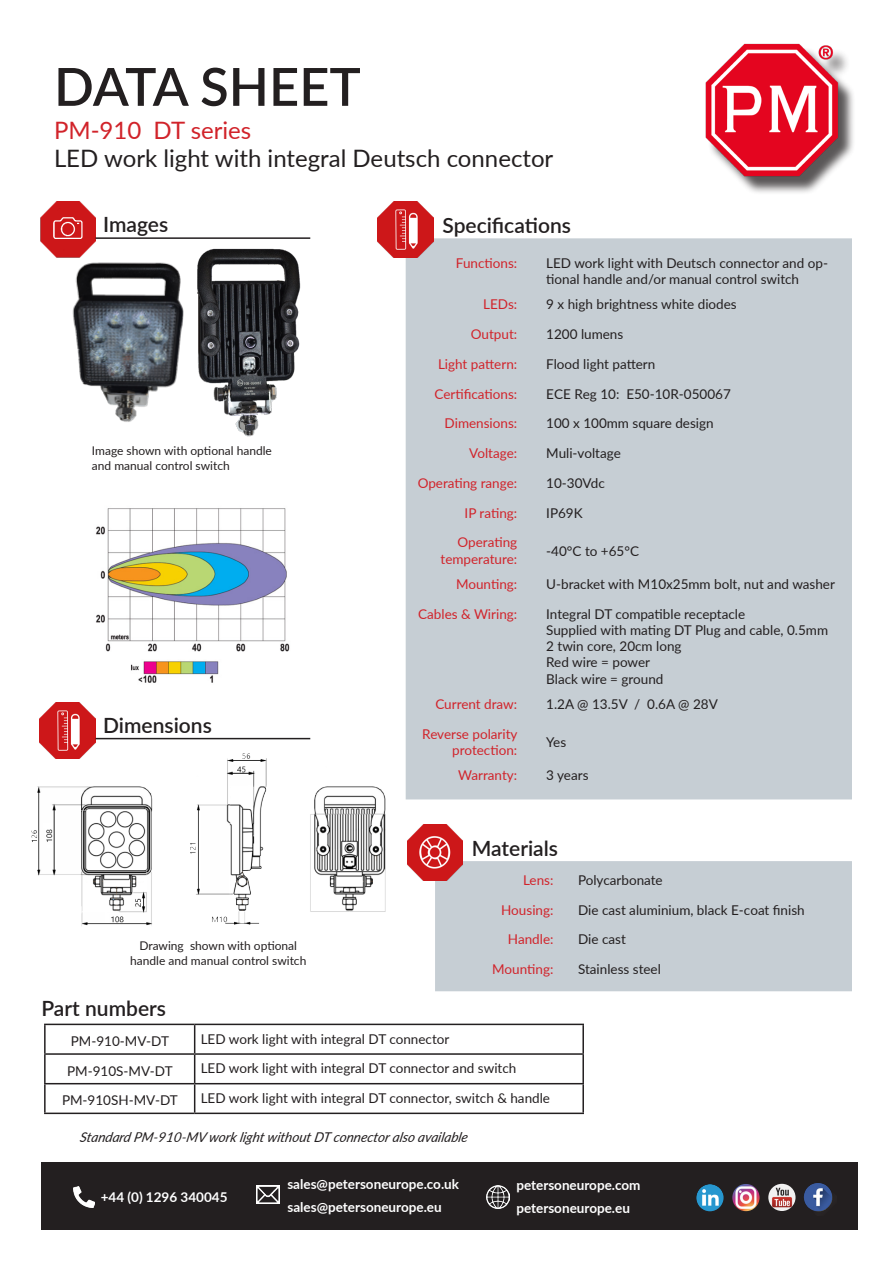
<style>
.page{position:relative;width:893px;height:1263px;background:#fff}
.page>*{position:absolute;margin:0;border:0;box-sizing:border-box;transform-origin:0 0}
.t1{font:600 52.5px "Lato";color:#231f20}
.t2{font:24px "Lato";color:#231f20}
.t3{font:24px "Lato";color:#d1232a}
.t4{font:600 21px "Lato";color:#231f20}
.t5{font:13.5px/16.2px "Lato";color:#231f20}
.t6{font:13.5px/16.2px "Lato";color:#d1232a;text-align:right}
.t7{font:700 13.5px "Lato";color:#fff}
.t8{font:italic 13.5px "Lato";color:#231f20}
.t9{font:12px/14.4px "Lato";color:#231f20}
</style>
<div class="page">
<img style="left:705px;top:43px;width:148px;height:150px">
<img style="left:40px;top:202px;width:56px;height:55px">
<hr style="left:96px;top:237px;width:214px;height:2px;background:#231f20">
<div style="left:406px;top:238px;width:446px;height:561px;background:#c6ced4"></div>
<img style="left:378px;top:202px;width:56px;height:55px">
<div style="left:435px;top:861px;width:417px;height:130px;background:#c6ced4"></div>
<img style="left:407px;top:825px;width:56px;height:56px">
<hr style="left:44px;top:1024px;width:151px;height:1px;background:#231f20">
<hr style="left:44px;top:1025px;width:2px;height:28px;background:#231f20">
<hr style="left:195px;top:1024px;width:389px;height:1px;background:#231f20">
<hr style="left:582px;top:1025px;width:2px;height:28px;background:#231f20">
<hr style="left:44px;top:1053px;width:151px;height:2px;background:#231f20">
<hr style="left:44px;top:1055px;width:2px;height:28px;background:#231f20">
<hr style="left:195px;top:1053px;width:389px;height:2px;background:#231f20">
<hr style="left:582px;top:1055px;width:2px;height:28px;background:#231f20">
<hr style="left:44px;top:1083px;width:151px;height:1px;background:#231f20">
<hr style="left:44px;top:1084px;width:2px;height:28px;background:#231f20">
<hr style="left:195px;top:1083px;width:389px;height:1px;background:#231f20">
<svg style="left:194px;top:1025px;width:1px;height:87px"></svg>
<hr style="left:582px;top:1084px;width:2px;height:28px;background:#231f20">
<hr style="left:44px;top:1112px;width:151px;height:2px;background:#231f20">
<hr style="left:195px;top:1112px;width:389px;height:2px;background:#231f20">
<img style="left:96px;top:508px;width:194px;height:175px">
<img style="left:40px;top:702px;width:56px;height:46px">
<hr style="left:96px;top:738px;width:214px;height:1px;background:#231f20">
<img style="left:62px;top:251px;width:122px;height:171px">
<img style="left:197px;top:248px;width:104px;height:189px">
<img style="left:31px;top:748px;width:375px;height:178px">
<div style="left:41px;top:1162px;width:817px;height:68px;background:#231f20"></div>
<img style="left:74px;top:1187px;width:21px;height:20px">
<img style="left:257px;top:1186px;width:23px;height:17px">
<img style="left:487px;top:1186px;width:22px;height:23px">
<img style="left:768px;top:1184px;width:27px;height:27px;border-radius:14px">
<img style="left:732px;top:1184px;width:27px;height:27px;border-radius:13px">
<img style="left:696px;top:1184px;width:27px;height:27px;border-radius:14px">
<img style="left:803px;top:1183px;width:30px;height:29px">
<p class="t1" style="left:54px;top:49px;width:308px">DATA SHEET</p>
<p class="t3" style="left:54px;top:113px;width:199px">PM-910 DT series</p>
<p class="t2" style="left:54px;top:141px;width:501px">LED work light with integral Deutsch connector</p>
<p class="t4" style="left:103px;top:209px;width:67px">Images</p>
<p class="t9" style="left:92px;top:443px;width:182px">Image shown with optional handle and manual control switch</p>
<p class="t4" style="left:103px;top:710px;width:110px">Dimensions</p>
<p class="t9" style="left:139px;top:938px;width:159px">Drawing shown with optional</p>
<p class="t9" style="left:130px;top:953px;width:178px">handle and manual control switch</p>
<p class="t4" style="left:41px;top:993px;width:126px">Part numbers</p>
<p class="t4" style="left:442px;top:210px;width:130px">Specifications</p>
<p class="t6" style="left:456px;top:254px;width:63px">Functions:</p>
<p class="t5" style="left:546px;top:254px;width:283px">LED work light with Deutsch connector and op&shy;tional handle and/or manual control switch</p>
<p class="t6" style="left:483px;top:296px;width:36px">LEDs:</p>
<p class="t5" style="left:546px;top:296px;width:192px">9 x high brightness white diodes</p>
<p class="t6" style="left:471px;top:325px;width:48px">Output:</p>
<p class="t5" style="left:546px;top:325px;width:79px">1200 lumens</p>
<p class="t6" style="left:438px;top:355px;width:81px">Light pattern:</p>
<p class="t5" style="left:546px;top:355px;width:111px">Flood light pattern</p>
<p class="t6" style="left:434px;top:385px;width:84px">Certifications:</p>
<p class="t5" style="left:546px;top:385px;width:186px">ECE Reg 10: E50-10R-050067</p>
<p class="t6" style="left:445px;top:415px;width:74px">Dimensions:</p>
<p class="t5" style="left:546px;top:415px;width:169px">100 x 100mm square design</p>
<p class="t6" style="left:469px;top:445px;width:49px">Voltage:</p>
<p class="t5" style="left:546px;top:445px;width:76px">Muli-voltage</p>
<p class="t6" style="left:418px;top:474px;width:101px">Operating range:</p>
<p class="t5" style="left:546px;top:474px;width:60px">10-30Vdc</p>
<p class="t6" style="left:465px;top:504px;width:54px">IP rating:</p>
<p class="t5" style="left:546px;top:504px;width:38px">IP69K</p>
<p class="t6" style="left:441px;top:534px;width:78px">Operating temperature:</p>
<p class="t5" style="left:546px;top:542px;width:94px">-40°C to +65°C</p>
<p class="t6" style="left:456px;top:575px;width:63px">Mounting:</p>
<p class="t5" style="left:546px;top:575px;width:290px">U-bracket with M10x25mm bolt, nut and washer</p>
<p class="t6" style="left:418px;top:605px;width:101px">Cables &amp; Wiring:</p>
<p class="t5" style="left:546px;top:605px;width:200px">Integral DT compatible receptacle</p>
<p class="t5" style="left:546px;top:621px;width:283px">Supplied with mating DT Plug and cable, 0.5mm<br>2 twin core, 20cm long</p>
<p class="t5" style="left:546px;top:654px;width:105px">Red wire = power</p>
<p class="t5" style="left:546px;top:670px;width:119px">Black wire = ground</p>
<p class="t6" style="left:435px;top:695px;width:83px">Current draw:</p>
<p class="t5" style="left:546px;top:695px;width:173px">1.2A @ 13.5V / 0.6A @ 28V</p>
<p class="t6" style="left:422px;top:725px;width:97px">Reverse polarity protection:</p>
<p class="t5" style="left:546px;top:733px;width:21px">Yes</p>
<p class="t6" style="left:458px;top:767px;width:60px">Warranty:</p>
<p class="t5" style="left:546px;top:767px;width:44px">3 years</p>
<p class="t4" style="left:472px;top:833px;width:88px">Materials</p>
<p class="t6" style="left:523px;top:871px;width:32px">Lens:</p>
<p class="t5" style="left:578px;top:871px;width:86px">Polycarbonate</p>
<p class="t6" style="left:501px;top:901px;width:54px">Housing:</p>
<p class="t5" style="left:578px;top:901px;width:228px">Die cast aluminium, black E-coat finish</p>
<p class="t6" style="left:508px;top:931px;width:47px">Handle:</p>
<p class="t5" style="left:578px;top:931px;width:49px">Die cast</p>
<p class="t6" style="left:492px;top:961px;width:63px">Mounting:</p>
<p class="t5" style="left:578px;top:961px;width:84px">Stainless steel</p>
<p class="t5" style="left:71px;top:1032px;width:100px">PM-910-MV-DT</p>
<p class="t5" style="left:201px;top:1030px;width:250px">LED work light with integral DT connector</p>
<p class="t5" style="left:67px;top:1062px;width:107px">PM-910S-MV-DT</p>
<p class="t5" style="left:201px;top:1060px;width:317px">LED work light with integral DT connector and switch</p>
<p class="t5" style="left:62px;top:1091px;width:117px">PM-910SH-MV-DT</p>
<p class="t5" style="left:201px;top:1089px;width:351px">LED work light with integral DT connector, switch &amp; handle</p>
<p class="t8" style="left:80px;top:1128px;width:393px">Standard PM-910-MV worklightwithoutDTconnectoralso available</p>
<p class="t7" style="left:101px;top:1187px;width:128px">+44 (0) 1296 340045</p>
<p class="t7" style="left:287px;top:1174px;width:173px">sales@petersoneurope.co.uk</p>
<p class="t7" style="left:516px;top:1175px;width:126px">petersoneurope.com</p>
<p class="t7" style="left:287px;top:1197px;width:156px">sales@petersoneurope.eu</p>
<p class="t7" style="left:516px;top:1198px;width:115px">petersoneurope.eu</p>
</div>
